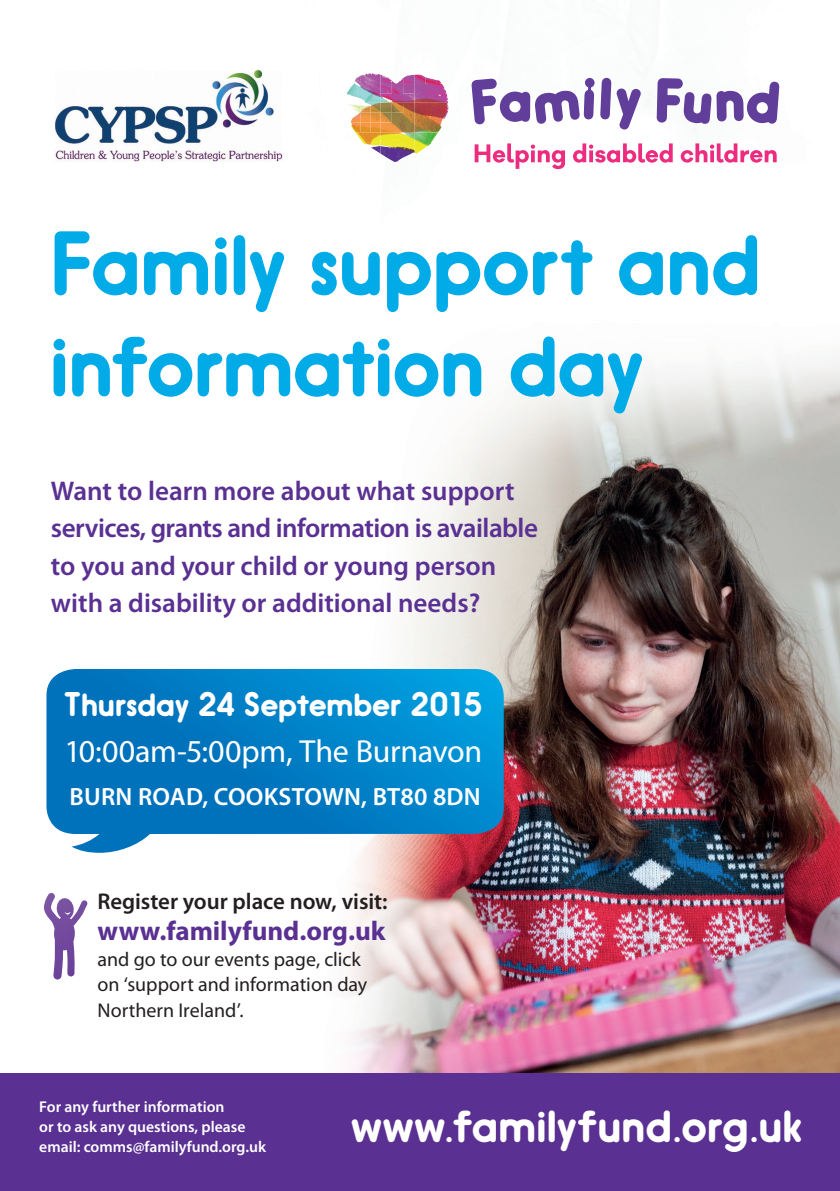
<style>
.page{position:relative;width:840px;height:1191px;background:#fff}
.page>*{position:absolute;margin:0;border:0;box-sizing:border-box;transform-origin:0 0}
.t1{font:84.4px/101.4px "Hiruko";letter-spacing:-.015em;color:#00abe7}
.t2{font:44.8px "Hiruko";letter-spacing:-.01em;color:#fff}
.t3{font:32px "Myriad Pro";letter-spacing:-.005em;color:#fff}
.t4{font:32px "Hiruko";letter-spacing:-.02em;color:#fff}
.t5{font:600 27px/37px "Myriad Pro";color:#5a3092}
.t6{font:700 27px "Myriad Pro";color:#5a3092}
.t7{font:600 25px "Myriad Pro";letter-spacing:.01em;color:#fff}
.t8{font:600 22.8px "Myriad Pro";letter-spacing:-.005em;color:#231f20}
.t9{font:20px/25.6px "Myriad Pro";color:#231f20}
.t10{font:600 15.6px/20px "Myriad Pro";color:#fff}
</style>
<div class="page">
<img style="left:56px;top:73px;width:783px;height:1000px">
<div style="left:0;top:1073px;width:839px;height:118px;background:#5a3092"></div>
<svg style="left:46px;top:669px;width:457px;height:184px;background:#1887c7"></svg>
<svg style="left:44px;top:893px;width:44px;height:86px"></svg>
<svg style="left:471px;top:78px;width:169px;height:52px"></svg>
<svg style="left:656px;top:78px;width:122px;height:46px"></svg>
<svg style="left:474px;top:143px;width:90px;height:26px"></svg>
<svg style="left:572px;top:143px;width:100px;height:20px"></svg>
<svg style="left:680px;top:143px;width:96px;height:20px"></svg>
<img style="left:414px;top:132px;width:24px;height:22px">
<img style="left:414px;top:75px;width:34px;height:28px">
<svg style="left:425px;top:77px;width:11px;height:7px"></svg>
<img style="left:354px;top:73px;width:18px;height:13px">
<img style="left:380px;top:123px;width:34px;height:32px">
<img style="left:360px;top:123px;width:20px;height:9px">
<img style="left:350px;top:103px;width:98px;height:20px">
<svg style="left:380px;top:75px;width:11px;height:3px"></svg>
<img style="left:380px;top:78px;width:23px;height:15px">
<img style="left:346px;top:86px;width:45px;height:19px">
<img style="left:55px;top:69px;width:236px;height:100px">
<p class="t1" style="left:50px;top:212px;width:712px">Family support and information day</p>
<p class="t5" style="left:51px;top:473px;width:488px">Want to learn more about what support services, grants and information is available to you and your child or young person with a disability or additional needs?</p>
<p class="t4" style="left:63px;top:685px;width:421px">Thursday 24 September 2015</p>
<p class="t3" style="left:64px;top:734px;width:419px">10:00am-5:00pm, The Burnavon</p>
<p class="t7" style="left:70px;top:783px;width:412px">BURN ROAD, COOKSTOWN, BT80 8DN</p>
<p class="t8" style="left:97px;top:888px;width:291px">Register your place now, visit:</p>
<p class="t6" style="left:97px;top:915px;width:289px">www.familyfund.org.uk</p>
<p class="t9" style="left:97px;top:946px;width:271px">and go to our events page, click on ‘support and information day<br>Northern Ireland’.</p>
<p class="t10" style="left:39px;top:1097px;width:228px">For any further information<br>or to ask any questions, please email: comms@familyfund.org.uk</p>
<p class="t2" style="left:350px;top:1098px;width:453px">www.familyfund.org.uk</p>
</div>
